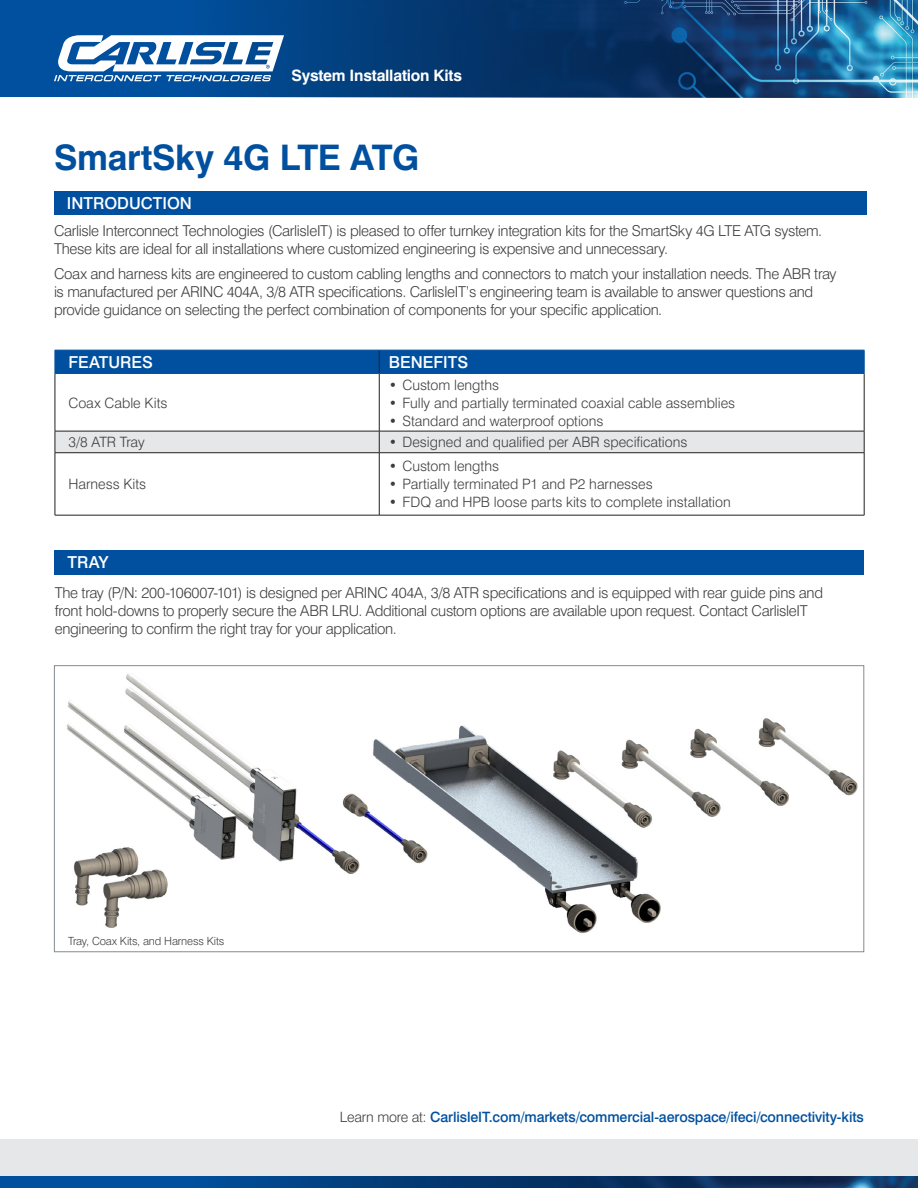
<style>
.page{position:relative;width:918px;height:1188px;background:#fff}
.page>*{position:absolute;margin:0;border:0;box-sizing:border-box;transform-origin:0 0}
.t1{font:700 35.25px "Swiss 721 BT";letter-spacing:-.01em;color:#01509f}
.Header_Bar{font:500 16.5px "Swiss 721 BT";color:#fff}
.TABLE_BODY_2020{font:500 16.5px "Swiss 721 BT";color:#fff}
.Table_Body{font:500 16.5px "Swiss 721 BT";color:#fff}
.t2{font:700 15.75px "Swiss 721 BT";letter-spacing:-.015em;color:#fff}
.t3{font:300 15px/18px "Swiss 721 BT";letter-spacing:-.02em;color:#3e3e3f}
.Table_Body-2{font:300 14.25px "Swiss 721 BT";color:#3e3e3f}
.t4{font:500 14.25px "Swiss 721 BT";letter-spacing:-.01em;color:#01509f}
.t5{font:300 11.25px "Swiss 721 BT";letter-spacing:-.01em;color:#3e3e3f}
.s1{font-weight:300;color:#3e3e3f}
</style>
<div class="page">
<div style="left:0;top:1139px;width:918px;height:49px;background:#e6e7e9"></div>
<img style="left:0;top:1176px;width:918px;height:12px">
<img style="left:0;top:0;width:918px;height:97px">
<img style="left:67px;top:674px;width:791px;height:259px">
<svg style="left:54px;top:35px;width:230px;height:46px"></svg>
<div style="left:55px;top:550px;width:809px;height:24px;background:#01509f"></div>
<div style="left:55px;top:191px;width:812px;height:23px;background:#01509f"></div>
<svg style="left:56px;top:374px;width:808px;height:141px"></svg>
<hr style="left:55px;top:374px;width:1px;height:57px;background:#231f20">
<hr style="left:379px;top:374px;width:1px;height:57px;background:#231f20">
<hr style="left:864px;top:374px;width:1px;height:57px;background:#231f20">
<hr style="left:55px;top:453px;width:1px;height:62px;background:#231f20">
<hr style="left:379px;top:453px;width:1px;height:62px;background:#231f20">
<hr style="left:864px;top:453px;width:1px;height:62px;background:#231f20">
<hr style="left:55px;top:515px;width:324px;height:1px;background:#231f20">
<hr style="left:379px;top:515px;width:485px;height:1px;background:#231f20">
<div style="left:55px;top:431px;width:810px;height:22px;background:#e6e7e9"></div>
<hr style="left:55px;top:452px;width:324px;height:1px;background:#231f20">
<hr style="left:379px;top:452px;width:485px;height:1px;background:#231f20">
<div style="left:55px;top:350px;width:810px;height:23px;background:#01509f"></div>
<hr style="left:55px;top:373px;width:324px;height:1px;background:#01509f">
<hr style="left:379px;top:373px;width:485px;height:1px;background:#01509f">
<p class="t2" style="left:292px;top:66px;width:172px">System Installation Kits</p>
<p class="t1" style="left:54px;top:137px;width:367px">SmartSky 4G LTE ATG</p>
<p class="Header_Bar" style="left:67px;top:193px;width:127px">INTRODUCTION</p>
<p class="t3" style="left:54px;top:222px;width:770px">Carlisle Interconnect Technologies (CarlisleIT) is pleased to offer turnkey integration kits for the SmartSky 4G LTE ATG system.<br>These kits are ideal for all installations where customized engineering is expensive and unnecessary.</p>
<p class="t3" style="left:54px;top:264px;width:784px">Coax and harness kits are engineered to custom cabling lengths and connectors to match your installation needs. The ABR tray is manufactured per ARINC 404A, 3/8 ATR specifications. CarlisleIT’s engineering team is available to answer questions and provide guidance on selecting the perfect combination of components for your specific application.</p>
<p class="TABLE_BODY_2020" style="left:68px;top:352px;width:86px">FEATURES</p>
<p class="Table_Body" style="left:389px;top:352px;width:81px">BENEFITS</p>
<p class="Table_Body-2" style="left:68px;top:394px;width:100px">Coax Cable Kits</p>
<p class="Table_Body-2" style="left:389px;top:376px;width:112px">• Custom lengths</p>
<p class="Table_Body-2" style="left:389px;top:394px;width:348px">• Fully and partially terminated coaxial cable assemblies</p>
<p class="Table_Body-2" style="left:389px;top:412px;width:216px">• Standard and waterproof options</p>
<p class="Table_Body-2" style="left:68px;top:434px;width:78px">3/8 ATR Tray</p>
<p class="Table_Body-2" style="left:389px;top:434px;width:300px">• Designed and qualified per ABR specifications</p>
<p class="Table_Body-2" style="left:68px;top:476px;width:79px">Harness Kits</p>
<p class="Table_Body-2" style="left:389px;top:458px;width:112px">• Custom lengths</p>
<p class="Table_Body-2" style="left:389px;top:476px;width:265px">• Partially terminated P1 and P2 harnesses</p>
<p class="Table_Body-2" style="left:389px;top:494px;width:343px">• FDQ and HPB loose parts kits to complete installation</p>
<p class="Header_Bar" style="left:68px;top:552px;width:43px">TRAY</p>
<p class="t3" style="left:55px;top:584px;width:770px">The tray (P/N: 200-106007-101) is designed per ARINC 404A, 3/8 ATR specifications and is equipped with rear guide pins and front hold-downs to properly secure the ABR LRU. Additional custom options are available upon request. Contact CarlisleIT engineering to confirm the right tray for your application.</p>
<p class="t5" style="left:68px;top:934px;width:158px">Tray, Coax Kits, and Harness Kits</p>
<p class="t4" style="left:340px;top:1108px;width:526px"><span class="s1">Learn more at:</span> CarlisleIT.com/markets/commercial-aerospace/ifeci/connectivity-kits</p>
</div>
